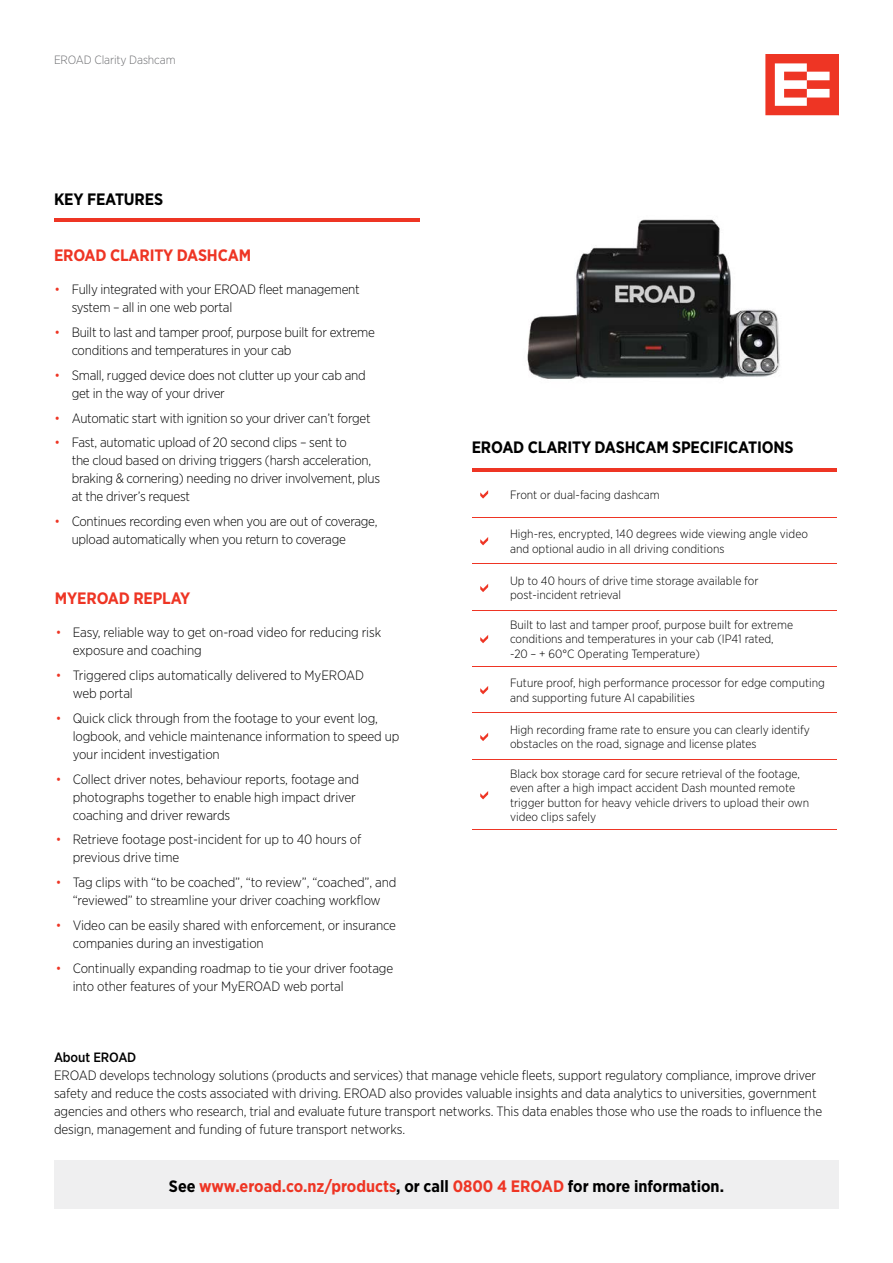
<style>
.page{position:relative;width:893px;height:1263px;background:#fff}
.page>*{position:absolute;margin:0;border:0;box-sizing:border-box;transform-origin:0 0}
.t1{font:700 16.5px "Gotham Narrow";letter-spacing:-.01em;color:#ee3524}
.t2{font:700 16.5px "Gotham Narrow";letter-spacing:-.01em;color:#000}
.t3{font:300 13.5px/18px "Gotham Narrow";letter-spacing:-.01em;color:#000}
.t4{font:500 13.5px "Gotham Narrow";letter-spacing:-.01em;color:#000}
.t5{font:300 12px/14.4px "Gotham Narrow";color:#000}
.t6{font:300 12px "Gotham Narrow";letter-spacing:-.01em;color:#6d6e71}
.s1{color:#ee3524}
.s2{color:#000}
</style>
<div class="page">
<svg style="left:765px;top:54px;width:74px;height:61px"></svg>
<div style="left:54px;top:1161px;width:785px;height:48px;background:#efeff0"></div>
<img style="left:527px;top:219px;width:253px;height:160px">
<hr style="left:472px;top:469px;width:29px;height:3px;background:#ee3524">
<hr style="left:501px;top:469px;width:336px;height:3px;background:#ee3524">
<svg style="left:472px;top:517px;width:29px;height:1px"></svg>
<hr style="left:501px;top:517px;width:336px;height:1px;background:#ee3524">
<hr style="left:501px;top:564px;width:336px;height:1px;background:#ee3524">
<hr style="left:501px;top:611px;width:336px;height:1px;background:#ee3524">
<svg style="left:472px;top:666px;width:29px;height:1px"></svg>
<hr style="left:501px;top:666px;width:336px;height:1px;background:#ee3524">
<hr style="left:501px;top:713px;width:336px;height:1px;background:#ee3524">
<svg style="left:472px;top:759px;width:29px;height:1px"></svg>
<hr style="left:501px;top:759px;width:336px;height:1px;background:#ee3524">
<svg style="left:472px;top:829px;width:29px;height:1px"></svg>
<hr style="left:501px;top:829px;width:336px;height:1px;background:#ee3524">
<svg style="left:480px;top:490px;width:8px;height:9px"></svg>
<svg style="left:480px;top:537px;width:8px;height:8px"></svg>
<svg style="left:480px;top:584px;width:8px;height:8px"></svg>
<svg style="left:480px;top:635px;width:8px;height:8px"></svg>
<svg style="left:480px;top:686px;width:8px;height:8px"></svg>
<svg style="left:480px;top:733px;width:8px;height:8px"></svg>
<svg style="left:480px;top:791px;width:8px;height:8px"></svg>
<hr style="left:54px;top:219px;width:366px;height:3px;background:#ee3524">
<p class="t6" style="left:54px;top:52px;width:123px">EROAD Clarity Dashcam</p>
<p class="t2" style="left:54px;top:188px;width:111px">KEY FEATURES</p>
<p class="t1" style="left:54px;top:244px;width:199px">EROAD CLARITY DASHCAM</p>
<p class="t3" style="left:72px;top:280px;width:290px;text-indent:-17px"><span class="s1">•</span> Fully integrated with your EROAD fleet management system – all in one web portal</p>
<p class="t3" style="left:72px;top:323px;width:305px;text-indent:-17px"><span class="s1">•</span> Built to last and tamper proof, purpose built for extreme conditions and temperatures in your cab</p>
<p class="t3" style="left:72px;top:366px;width:295px;text-indent:-17px"><span class="s1">•</span> Small, rugged device does not clutter up your cab and get in the way of your driver</p>
<p class="t3" style="left:55px;top:409px;width:317px"><span class="s1">•</span> Automatic start with ignition so your driver can’t forget</p>
<p class="t3" style="left:72px;top:433px;width:310px;text-indent:-17px"><span class="s1">•</span> Fast, automatic upload of 20 second clips – sent to<br>the cloud based on driving triggers (harsh acceleration, braking &amp; cornering) needing no driver involvement, plus at the driver’s request</p>
<p class="t3" style="left:72px;top:512px;width:307px;text-indent:-17px"><span class="s1">•</span> Continues recording even when you are out of coverage, upload automatically when you return to coverage</p>
<p class="t1" style="left:55px;top:587px;width:137px">MYEROAD REPLAY</p>
<p class="t3" style="left:73px;top:623px;width:310px;text-indent:-17px"><span class="s1">•</span> Easy, reliable way to get on-road video for reducing risk exposure and coaching</p>
<p class="t3" style="left:73px;top:666px;width:293px;text-indent:-17px"><span class="s1">•</span> Triggered clips automatically delivered to MyEROAD web portal</p>
<p class="t3" style="left:73px;top:709px;width:328px;text-indent:-17px"><span class="s1">•</span> Quick click through from the footage to your event log, logbook, and vehicle maintenance information to speed up your incident investigation</p>
<p class="t3" style="left:73px;top:769px;width:288px;text-indent:-17px"><span class="s1">•</span> Collect driver notes, behaviour reports, footage and photographs together to enable high impact driver coaching and driver rewards</p>
<p class="t3" style="left:73px;top:830px;width:290px;text-indent:-17px"><span class="s1">•</span> Retrieve footage post-incident for up to 40 hours of previous drive time</p>
<p class="t3" style="left:56px;top:873px;width:342px;text-align:center"><span class="s1">•</span> Tag clips with “to be coached”, “to review”, “coached”, and “reviewed” to streamline your driver coaching workflow</p>
<p class="t3" style="left:73px;top:916px;width:325px;text-indent:-17px"><span class="s1">•</span> Video can be easily shared with enforcement, or insurance companies during an investigation</p>
<p class="t3" style="left:73px;top:958px;width:322px;text-indent:-17px"><span class="s1">•</span> Continually expanding roadmap to tie your driver footage into other features of your MyEROAD web portal</p>
<p class="t2" style="left:472px;top:436px;width:323px">EROAD CLARITY DASHCAM SPECIFICATIONS</p>
<p class="t5" style="left:510px;top:487px;width:151px">Front or dual-facing dashcam</p>
<p class="t5" style="left:510px;top:526px;width:299px">High-res, encrypted, 140 degrees wide viewing angle video and optional audio in all driving conditions</p>
<p class="t5" style="left:510px;top:573px;width:250px">Up to 40 hours of drive time storage available for post-incident retrieval</p>
<p class="t5" style="left:510px;top:617px;width:285px">Built to last and tamper proof, purpose built for extreme conditions and temperatures in your cab (IP41 rated, -20 – + 60°C Operating Temperature)</p>
<p class="t5" style="left:510px;top:675px;width:316px">Future proof, high performance processor for edge computing and supporting future AI capabilities</p>
<p class="t5" style="left:510px;top:722px;width:301px">High recording frame rate to ensure you can clearly identify obstacles on the road, signage and license plates</p>
<p class="t5" style="left:510px;top:766px;width:301px">Black box storage card for secure retrieval of the footage, even after a high impact accident Dash mounted remote trigger button for heavy vehicle drivers to upload their own video clips safely</p>
<p class="t4" style="left:54px;top:1049px;width:84px">About EROAD</p>
<p class="t3" style="left:54px;top:1066px;width:770px">EROAD develops technology solutions (products and services) that manage vehicle fleets, support regulatory compliance, improve driver safety and reduce the costs associated with driving. EROAD also provides valuable insights and data analytics to universities, government agencies and others who research, trial and evaluate future transport networks. This data enables those who use the roads to influence the design, management and funding of future transport networks.</p>
<p class="t1" style="left:169px;top:1175px;width:557px"><span class="s2">See</span> www.eroad.co.nz/products<span class="s2">, or call</span> 0800 4 EROAD <span class="s2">for more information.</span></p>
</div>
